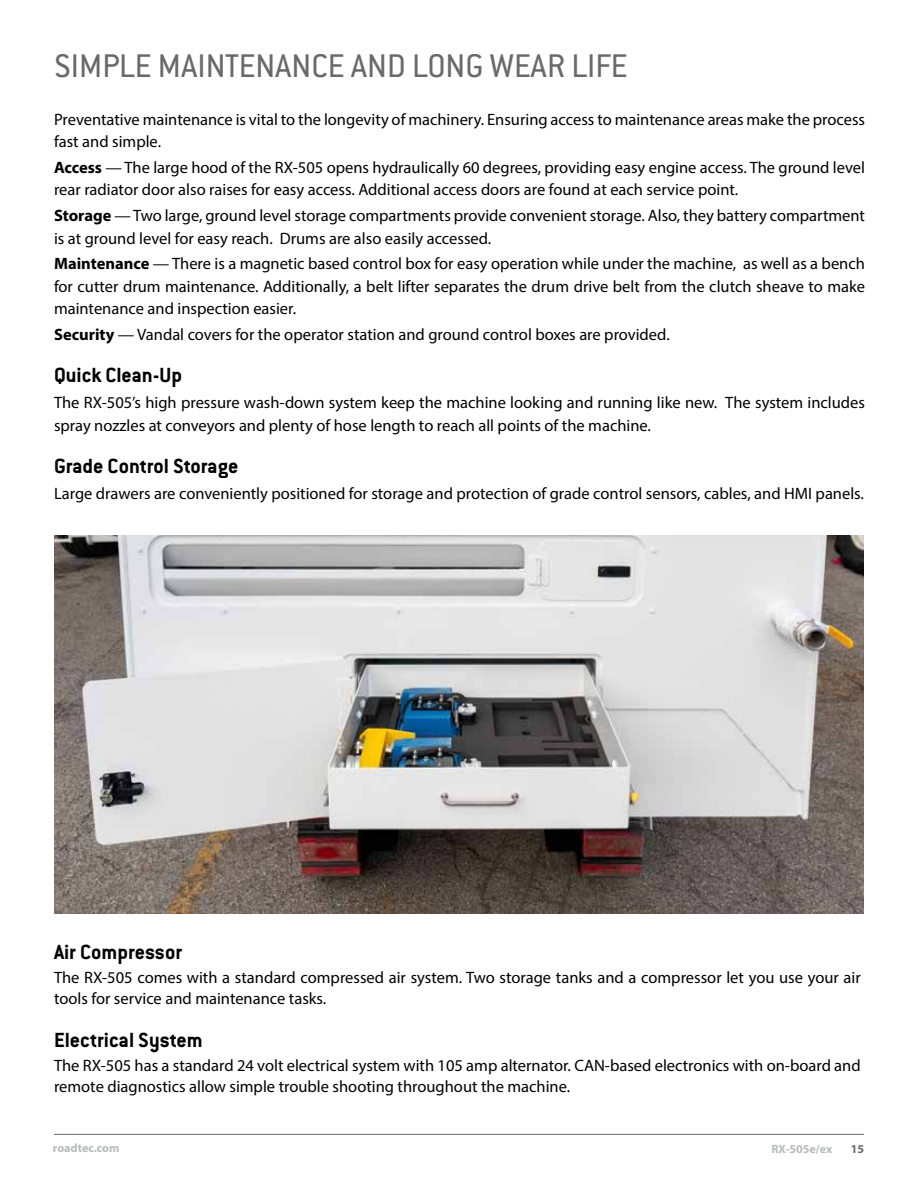
<style>
.page{position:relative;width:918px;height:1188px;background:#fff}
.page>*{position:absolute;margin:0;border:0;box-sizing:border-box;transform-origin:0 0}
.t1{font:36px "Conduit ITC Std";color:#696969}
.t2{font:700 22.5px "Conduit ITC Std";color:#000}
.t3{font:16.5px/22.5px "Myriad Pro";color:#000}
.t4{font:700 12px "Myriad Pro";color:#b8babc}
.t5{font:700 12px "Myriad Pro";color:#696969}
.s1{font-weight:700}
</style>
<div class="page">
<hr style="left:54px;top:1134px;width:810px;height:1px;background:#696969">
<img style="left:54px;top:536px;width:810px;height:378px">
<h1 class="t1" style="left:54px;top:50px;width:575px">SIMPLE MAINTENANCE AND LONG WEAR LIFE</h1>
<p class="t3" style="left:54px;top:109px;width:813px">Preventative maintenance is vital to the longevity of machinery. Ensuring access to maintenance areas make the process fast and simple.</p>
<p class="t3" style="left:54px;top:158px;width:813px"><span class="s1">Access</span> — The large hood of the RX-505 opens hydraulically 60 degrees, providing easy engine access. The ground level rear radiator door also raises for easy access. Additional access doors are found at each service point.</p>
<p class="t3" style="left:54px;top:206px;width:813px"><span class="s1">Storage</span> — Two large, ground level storage compartments provide convenient storage. Also, they battery compartment is at ground level for easy reach. Drums are also easily accessed.</p>
<p class="t3" style="left:54px;top:254px;width:813px;text-align:justify"><span class="s1">Maintenance</span> — There is a magnetic based control box for easy operation while under the machine, as well as a bench for cutter drum maintenance. Additionally, a belt lifter separates the drum drive belt from the clutch sheave to make maintenance and inspection easier.</p>
<p class="t3" style="left:54px;top:325px;width:617px"><span class="s1">Security</span> — Vandal covers for the operator station and ground control boxes are provided.</p>
<h2 class="t2" style="left:54px;top:367px;width:130px">Quick Clean-Up</h2>
<p class="t3" style="left:54px;top:393px;width:813px">The RX-505’s high pressure wash-down system keep the machine looking and running like new. The system includes spray nozzles at conveyors and plenty of hose length to reach all points of the machine.</p>
<h2 class="t2" style="left:54px;top:458px;width:186px">Grade Control Storage</h2>
<p class="t3" style="left:54px;top:483px;width:812px">Large drawers are conveniently positioned for storage and protection of grade control sensors, cables, and HMI panels.</p>
<h2 class="t2" style="left:54px;top:944px;width:130px">Air Compressor</h2>
<p class="t3" style="left:54px;top:969px;width:808px;line-height:21px">The RX-505 comes with a standard compressed air system. Two storage tanks and a compressor let you use your air tools for service and maintenance tasks.</p>
<h2 class="t2" style="left:54px;top:1032px;width:150px">Electrical System</h2>
<p class="t3" style="left:54px;top:1056px;width:808px;line-height:21px">The RX-505 has a standard 24 volt electrical system with 105 amp alternator. CAN-based electronics with on-board and remote diagnostics allow simple trouble shooting throughout the machine.</p>
<p class="t4" style="left:53px;top:1141px;width:68px">roadtec.com</p>
<p class="t4" style="left:771px;top:1142px;width:62px">RX-505e/ex</p>
<p class="t5" style="left:851px;top:1144px;width:15px">15</p>
</div>
